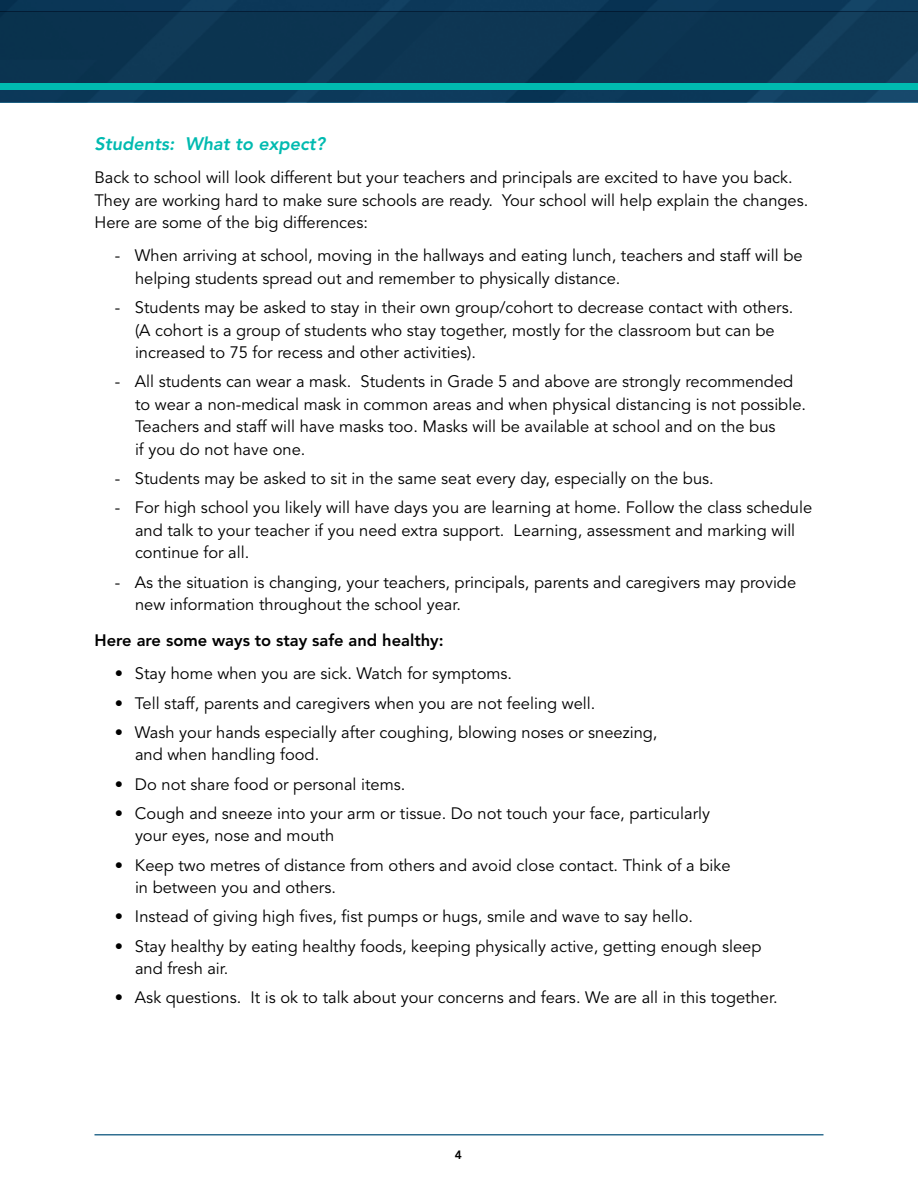
<style>
.page{position:relative;width:918px;height:1188px;background:#fff}
.page>*{position:absolute;margin:0;border:0;box-sizing:border-box;transform-origin:0 0}
.body{font:italic 800 18px "Avenir";color:#00bab0}
.bullets{font:16.5px/22.5px "Avenir LT Std";color:#000}
.body-2{font:16.5px/22.5px "Avenir LT Std";color:#000}
.body-3{font:800 16.5px "Avenir LT Std";color:#000}
.t1{font:800 12px "Avenir LT Std";color:#000}
</style>
<div class="page">
<div style="left:0;top:0;width:918px;height:12px;background:#0c3859"></div>
<svg style="left:0;top:90px;width:918px;height:12px;background:#0d3a5b"></svg>
<div style="left:0;top:12px;width:918px;height:71px;background:#0c3451"></div>
<div style="left:0;top:84px;width:918px;height:6px;background:#00bab0"></div>
<hr style="left:94px;top:1134px;width:730px;height:2px;background:#316f91">
<p class="body" style="left:94px;top:133px;width:232px">Students: What to expect?</p>
<p class="body-2" style="left:94px;top:167px;width:715px">Back to school will look different but your teachers and principals are excited to have you back.<br>They are working hard to make sure schools are ready. Your school will help explain the changes.<br>Here are some of the big differences:</p>
<p class="bullets" style="left:135px;top:245px;width:669px;text-indent:-20px">- When arriving at school, moving in the hallways and eating lunch, teachers and staff will be helping students spread out and remember to physically distance.</p>
<p class="bullets" style="left:135px;top:297px;width:660px;text-indent:-20px">- Students may be asked to stay in their own group/cohort to decrease contact with others. (A cohort is a group of students who stay together, mostly for the classroom but can be increased to 75 for recess and other activities).</p>
<p class="bullets" style="left:135px;top:371px;width:673px;text-indent:-20px">- All students can wear a mask. Students in Grade 5 and above are strongly recommended to wear a non-medical mask in common areas and when physical distancing is not possible.<br>Teachers and staff will have masks too. Masks will be available at school and on the bus<br>if you do not have one.</p>
<p class="bullets" style="left:115px;top:468px;width:601px">- Students may be asked to sit in the same seat every day, especially on the bus.</p>
<p class="bullets" style="left:135px;top:497px;width:679px;text-indent:-20px">- For high school you likely will have days you are learning at home. Follow the class schedule and talk to your teacher if you need extra support. Learning, assessment and marking will continue for all.</p>
<p class="bullets" style="left:135px;top:571px;width:663px;text-indent:-20px">- As the situation is changing, your teachers, principals, parents and caregivers may provide new information throughout the school year.</p>
<p class="body-3" style="left:94px;top:631px;width:351px">Here are some ways to stay safe and healthy:</p>
<p class="bullets" style="left:115px;top:663px;width:399px">• Stay home when you are sick. Watch for symptoms.</p>
<p class="bullets" style="left:115px;top:692px;width:482px">• Tell staff, parents and caregivers when you are not feeling well.</p>
<p class="bullets" style="left:135px;top:721px;width:524px;text-indent:-20px">• Wash your hands especially after coughing, blowing noses or sneezing, and when handling food.</p>
<p class="bullets" style="left:115px;top:773px;width:292px">• Do not share food or personal items.</p>
<p class="bullets" style="left:135px;top:802px;width:577px;text-indent:-20px">• Cough and sneeze into your arm or tissue. Do not touch your face, particularly your eyes, nose and mouth</p>
<p class="bullets" style="left:135px;top:854px;width:597px;text-indent:-20px">• Keep two metres of distance from others and avoid close contact. Think of a bike in between you and others.</p>
<p class="bullets" style="left:115px;top:906px;width:580px">• Instead of giving high fives, fist pumps or hugs, smile and wave to say hello.</p>
<p class="bullets" style="left:135px;top:935px;width:628px;text-indent:-20px">• Stay healthy by eating healthy foods, keeping physically active, getting enough sleep and fresh air.</p>
<p class="bullets" style="left:115px;top:987px;width:664px">• Ask questions. It is ok to talk about your concerns and fears. We are all in this together.</p>
<p class="t1" style="left:455px;top:1148px;width:9px">4</p>
</div>
